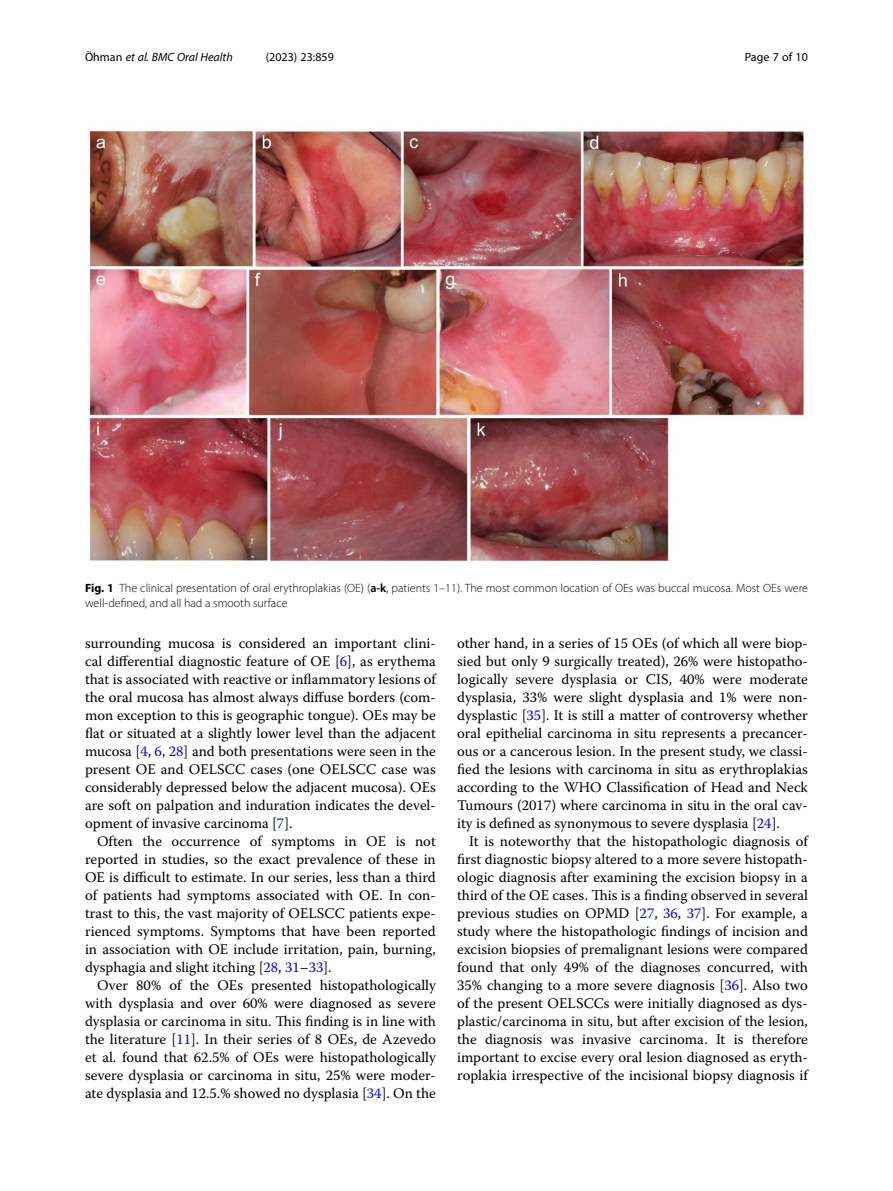
<style>
.page{position:relative;width:893px;height:1191px;background:#fff}
.page>*{position:absolute;margin:0;border:0;box-sizing:border-box;transform-origin:0 0}
.Body_Text_Indent{font:14.7px/18px "Warnock Pro";color:#000;text-align:justify}
.Figure_Caption{font:300 12px/15px "Myriad Pro";color:#000}
.t1{font:italic 12px "Myriad Pro";color:#000}
.t2{font:12px "Myriad Pro";color:#000}
.s1{font-style:normal}
.s2{font-weight:700}
.s3{font-weight:600}
.s4{color:#00f}
</style>
<div class="page">
<img style="left:88px;top:130px;width:717px;height:432px">
<p class="t1" style="left:85px;top:50px;width:149px"><span class="s1">Öhman</span> et al. BMC Oral Health</p>
<p class="t2" style="left:266px;top:50px;width:70px">(2023) 23:859</p>
<p class="t2" style="left:745px;top:50px;width:65px">Page 7 of 10</p>
<p class="Figure_Caption" style="left:85px;top:580px;width:724px"><span class="s2">Fig. 1</span> The clinical presentation of oral erythroplakias (OE) (<span class="s3">a-k</span>, patients 1–11). The most common location of OEs was buccal mucosa. Most OEs were well-defined, and all had a smooth surface</p>
<p class="Body_Text_Indent" style="left:85px;top:634px;width:352px">surrounding mucosa is considered an important clini&shy;cal differential diagnostic feature of OE [<span class="s4">6</span>], as erythema that is associated with reactive or inflammatory lesions of the oral mucosa has almost always diffuse borders (com&shy;mon exception to this is geographic tongue). OEs may be flat or situated at a slightly lower level than the adjacent mucosa [<span class="s4">4</span>, <span class="s4">6</span>, <span class="s4">28</span>] and both presentations were seen in the present OE and OELSCC cases (one OELSCC case was considerably depressed below the adjacent mucosa). OEs are soft on palpation and induration indicates the devel&shy;opment of invasive carcinoma [<span class="s4">7</span>].</p>
<p class="Body_Text_Indent" style="left:85px;top:832px;width:352px;text-indent:12px">Often the occurrence of symptoms in OE is not reported in studies, so the exact prevalence of these in OE is difficult to estimate. In our series, less than a third of patients had symptoms associated with OE. In con&shy;trast to this, the vast majority of OELSCC patients expe&shy;rienced symptoms. Symptoms that have been reported in association with OE include irritation, pain, burning, dysphagia and slight itching [<span class="s4">28</span>, <span class="s4">31</span>–<span class="s4">33</span>].</p>
<p class="Body_Text_Indent" style="left:85px;top:976px;width:352px;text-indent:12px">Over 80% of the OEs presented histopathologically with dysplasia and over 60% were diagnosed as severe dysplasia or carcinoma in situ. This finding is in line with the literature [<span class="s4">11</span>]. In their series of 8 OEs, de Azevedo et al. found that 62.5% of OEs were histopathologically severe dysplasia or carcinoma in situ, 25% were moder&shy;ate dysplasia and 12.5.% showed no dysplasia [<span class="s4">34</span>]. On the</p>
<p class="Body_Text_Indent" style="left:457px;top:634px;width:352px">other hand, in a series of 15 OEs (of which all were biop&shy;sied but only 9 surgically treated), 26% were histopatho&shy;logically severe dysplasia or CIS, 40% were moderate dysplasia, 33% were slight dysplasia and 1% were non&shy;dysplastic [<span class="s4">35</span>]. It is still a matter of controversy whether oral epithelial carcinoma in situ represents a precancer&shy;ous or a cancerous lesion. In the present study, we classi&shy;fied the lesions with carcinoma in situ as erythroplakias according to the WHO Classification of Head and Neck Tumours (2017) where carcinoma in situ in the oral cav&shy;ity is defined as synonymous to severe dysplasia [<span class="s4">24</span>].</p>
<p class="Body_Text_Indent" style="left:457px;top:832px;width:352px;text-indent:12px">It is noteworthy that the histopathologic diagnosis of first diagnostic biopsy altered to a more severe histopath&shy;ologic diagnosis after examining the excision biopsy in a third of the OE cases. This is a finding observed in several previous studies on OPMD [<span class="s4">27</span>, <span class="s4">36</span>, <span class="s4">37</span>]. For example, a study where the histopathologic findings of incision and excision biopsies of premalignant lesions were compared found that only 49% of the diagnoses concurred, with 35% changing to a more severe diagnosis [<span class="s4">36</span>]. Also two of the present OELSCCs were initially diagnosed as dys&shy;plastic/carcinoma in situ, but after excision of the lesion, the diagnosis was invasive carcinoma. It is therefore important to excise every oral lesion diagnosed as eryth&shy;roplakia irrespective of the incisional biopsy diagnosis if</p>
</div>
